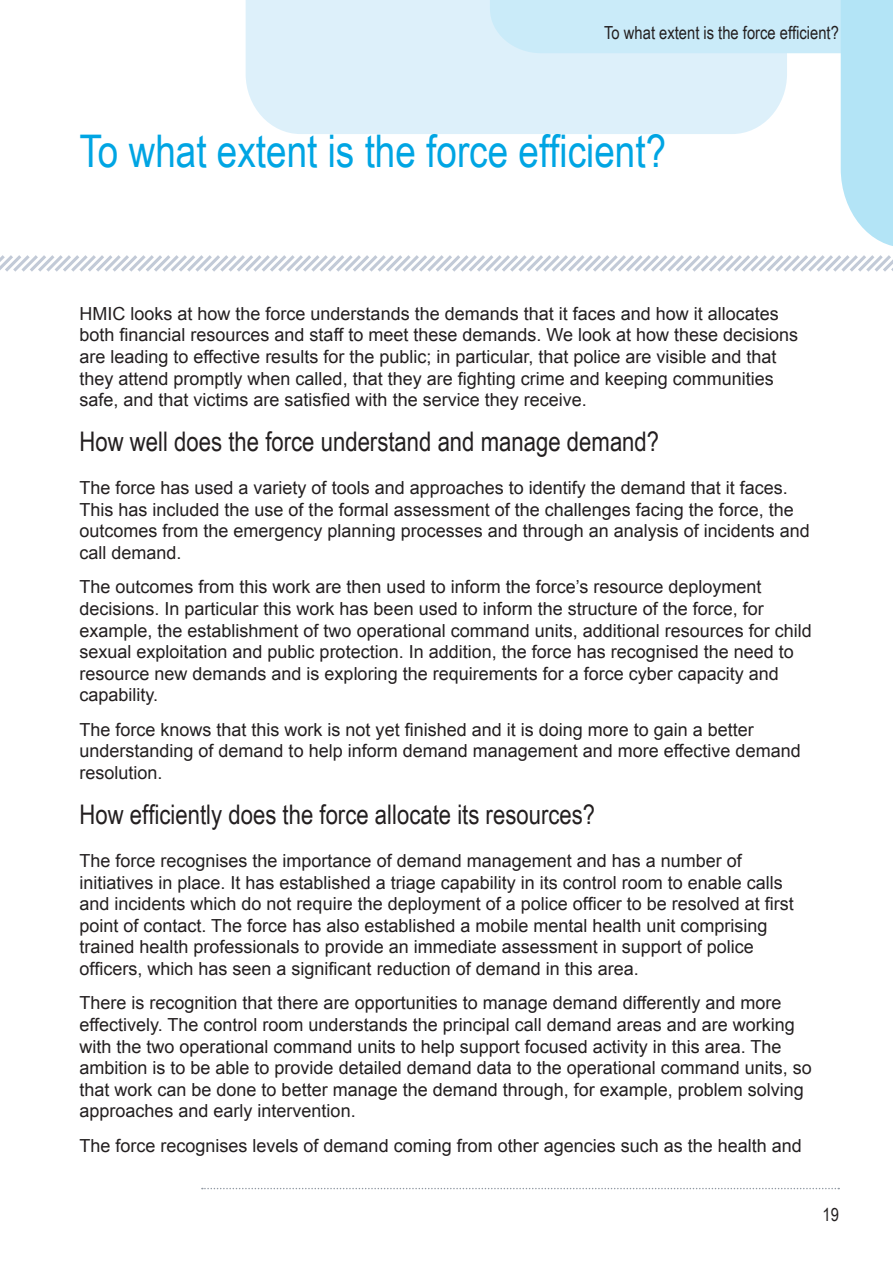
<style>
.page{position:relative;width:893px;height:1263px;background:#fff}
.page>*{position:absolute;margin:0;border:0;box-sizing:border-box;transform-origin:0 0}
.Heading_1{font:45px "Arial Narrow";color:#00a5e3}
.Heading_2{font:27px "Arial Narrow";color:#231f20}
.Paragraph{font:18px/21.6px "Arial";color:#231f20}
.t1{font:18px "Arial Narrow";color:#231f20}
</style>
<div class="page">
<svg style="left:0;top:0;width:893px;height:272px"></svg>
<svg style="left:202px;top:1188px;width:637px;height:1px"></svg>
<p class="t1" style="left:604px;top:19px;width:236px">To what extent is the force efficient?</p>
<p class="Heading_1" style="left:80px;top:118px;width:588px">To what extent is the force efficient?</p>
<p class="Paragraph" style="left:80px;top:303px;width:720px">HMIC looks at how the force understands the demands that it faces and how it allocates both financial resources and staff to meet these demands. We look at how these decisions are leading to effective results for the public; in particular, that police are visible and that they attend promptly when called, that they are fighting crime and keeping communities safe, and that victims are satisfied with the service they receive.</p>
<p class="Heading_2" style="left:80px;top:422px;width:581px">How well does the force understand and manage demand?</p>
<p class="Paragraph" style="left:80px;top:477px;width:732px">The force has used a variety of tools and approaches to identify the demand that it faces.<br>This has included the use of the formal assessment of the challenges facing the force, the outcomes from the emergency planning processes and through an analysis of incidents and call demand.</p>
<p class="Paragraph" style="left:80px;top:576px;width:734px">The outcomes from this work are then used to inform the force’s resource deployment decisions. In particular this work has been used to inform the structure of the force, for example, the establishment of two operational command units, additional resources for child sexual exploitation and public protection. In addition, the force has recognised the need to resource new demands and is exploring the requirements for a force cyber capacity and capability.</p>
<p class="Paragraph" style="left:80px;top:719px;width:723px">The force knows that this work is not yet finished and it is doing more to gain a better understanding of demand to help inform demand management and more effective demand resolution.</p>
<p class="Heading_2" style="left:80px;top:795px;width:517px">How efficiently does the force allocate its resources?</p>
<p class="Paragraph" style="left:80px;top:850px;width:716px">The force recognises the importance of demand management and has a number of initiatives in place. It has established a triage capability in its control room to enable calls and incidents which do not require the deployment of a police officer to be resolved at first point of contact. The force has also established a mobile mental health unit comprising trained health professionals to provide an immediate assessment in support of police officers, which has seen a significant reduction of demand in this area.</p>
<p class="Paragraph" style="left:80px;top:992px;width:734px">There is recognition that there are opportunities to manage demand differently and more effectively. The control room understands the principal call demand areas and are working with the two operational command units to help support focused activity in this area. The ambition is to be able to provide detailed demand data to the operational command units, so that work can be done to better manage the demand through, for example, problem solving approaches and early intervention.</p>
<p class="Paragraph" style="left:80px;top:1135px;width:724px">The force recognises levels of demand coming from other agencies such as the health and</p>
<p class="t1" style="left:822px;top:1202px;width:18px">19</p>
</div>
